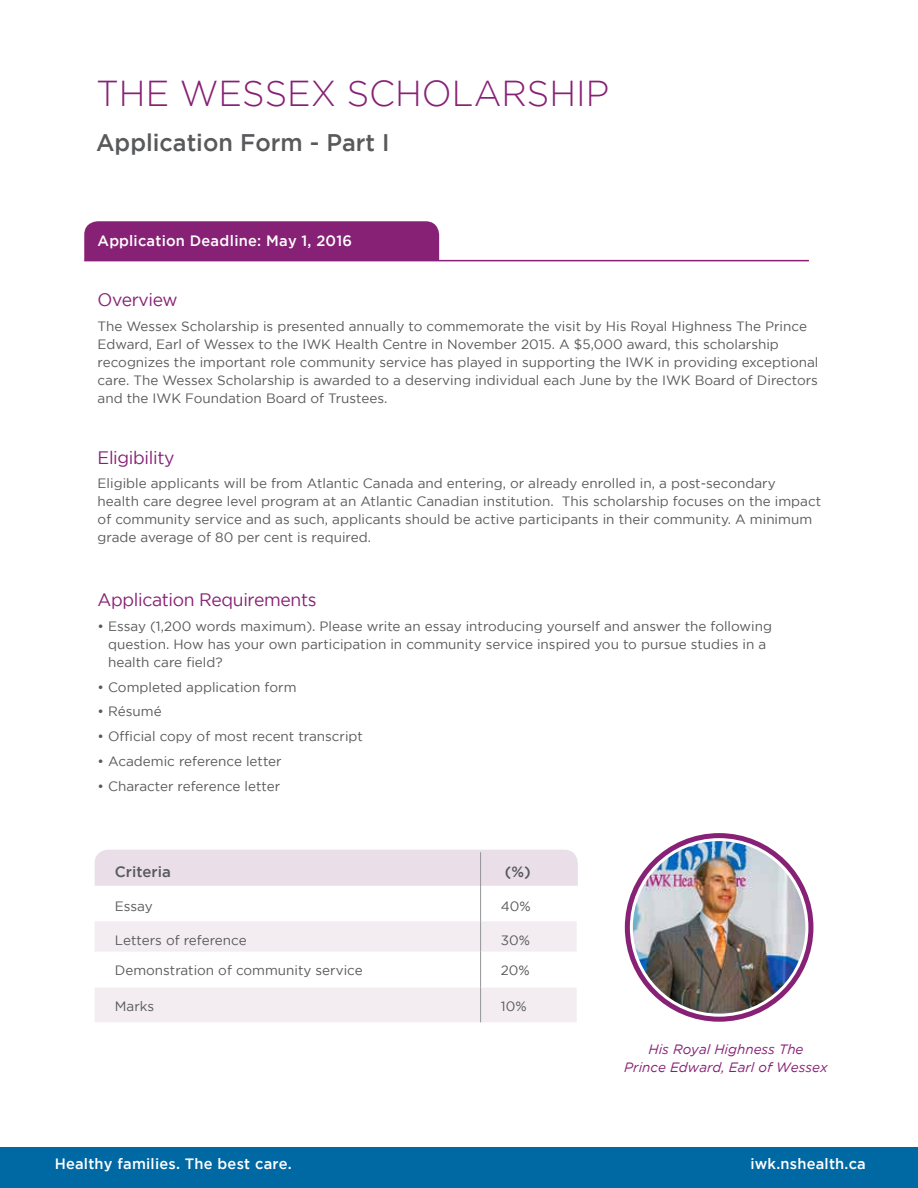
<style>
.page{position:relative;width:918px;height:1188px;background:#fff}
.page>*{position:absolute;margin:0;border:0;box-sizing:border-box;transform-origin:0 0}
.t1{font:300 36px "Gotham";color:#872175}
.t2{font:500 24px "Gotham";color:#58595b}
.t3{font:18px "Gotham";letter-spacing:-.02em;color:#872175}
.t4{font:500 15px "Gotham";letter-spacing:.015em;color:#fff}
.t5{font:500 15px "Gotham";color:#58595b}
.t6{font:13.5px/18px "Gotham";color:#58595b}
.t7{font:italic 13.5px/18px "Gotham";color:#872175;text-align:center}
</style>
<div class="page">
<div style="left:95px;top:850px;width:483px;height:36px;background:#eadfe8"></div>
<svg style="left:95px;top:921px;width:482px;height:101px;fill:#f3edf2"></svg>
<hr style="left:480px;top:852px;width:1px;height:36px;background:#939598">
<hr style="left:480px;top:888px;width:1px;height:33px;background:#939598">
<hr style="left:480px;top:921px;width:1px;height:31px;background:#939598">
<hr style="left:480px;top:952px;width:1px;height:36px;background:#939598">
<hr style="left:480px;top:988px;width:1px;height:34px;background:#939598">
<div style="left:0;top:1147px;width:918px;height:41px;background:#0068a2"></div>
<hr style="left:84px;top:260px;width:725px;height:1px;background:#872175">
<div style="left:84px;top:221px;width:355px;height:39px;background:#872175"></div>
<svg style="left:627px;top:836px;width:184px;height:183px"></svg>
<div style="left:625px;top:833px;width:188px;height:189px;border:5px solid #872175;border-radius:50%"></div>
<img style="left:633px;top:841px;width:172px;height:173px;border-radius:86px">
<h1 class="t1" style="left:96px;top:73px;width:515px">THE WESSEX SCHOLARSHIP</h1>
<h2 class="t2" style="left:96px;top:129px;width:295px">Application Form - Part I</h2>
<p class="t4" style="left:98px;top:232px;width:256px">Application Deadline: May 1, 2016</p>
<h3 class="t3" style="left:98px;top:290px;width:81px">Overview</h3>
<p class="t6" style="left:98px;top:317px;width:722px">The Wessex Scholarship is presented annually to commemorate the visit by His Royal Highness The Prince Edward, Earl of Wessex to the IWK Health Centre in November 2015. A $5,000 award, this scholarship recognizes the important role community service has played in supporting the IWK in providing exceptional care. The Wessex Scholarship is awarded to a deserving individual each June by the IWK Board of Directors and the IWK Foundation Board of Trustees.</p>
<h3 class="t3" style="left:98px;top:447px;width:78px">Eligibility</h3>
<p class="t6" style="left:98px;top:474px;width:725px">Eligible applicants will be from Atlantic Canada and entering, or already enrolled in, a post-secondary<br>health care degree level program at an Atlantic Canadian institution. This scholarship focuses on the impact of community service and as such, applicants should be active participants in their community. A minimum grade average of 80 per cent is required.</p>
<h3 class="t3" style="left:98px;top:590px;width:220px">Application Requirements</h3>
<p class="t6" style="left:108px;top:617px;width:665px;text-indent:-11px">• Essay (1,200 words maximum). Please write an essay introducing yourself and answer the following question. How has your own participation in community service inspired you to pursue studies in a health care field?</p>
<p class="t6" style="left:98px;top:678px;width:200px">• Completed application form</p>
<p class="t6" style="left:98px;top:702px;width:66px">• Résumé</p>
<p class="t6" style="left:98px;top:727px;width:267px">• Official copy of most recent transcript</p>
<p class="t6" style="left:98px;top:752px;width:186px">• Academic reference letter</p>
<p class="t6" style="left:98px;top:777px;width:184px">• Character reference letter</p>
<p class="t5" style="left:115px;top:863px;width:58px">Criteria</p>
<p class="t5" style="left:505px;top:863px;width:27px">(%)</p>
<p class="t6" style="left:115px;top:897px;width:39px">Essay</p>
<p class="t6" style="left:501px;top:897px;width:31px">40%</p>
<p class="t6" style="left:115px;top:931px;width:133px">Letters of reference</p>
<p class="t6" style="left:501px;top:931px;width:31px">30%</p>
<p class="t6" style="left:115px;top:961px;width:249px">Demonstration of community service</p>
<p class="t6" style="left:501px;top:961px;width:30px">20%</p>
<p class="t6" style="left:115px;top:997px;width:41px">Marks</p>
<p class="t6" style="left:501px;top:997px;width:27px">10%</p>
<p class="t7" style="left:624px;top:1041px;width:205px">His Royal Highness The<br>Prince Edward, Earl of Wessex</p>
<p class="t4" style="left:55px;top:1155px;width:239px">Healthy families. The best care.</p>
<p class="t4" style="left:750px;top:1155px;width:117px">iwk.nshealth.ca</p>
</div>
